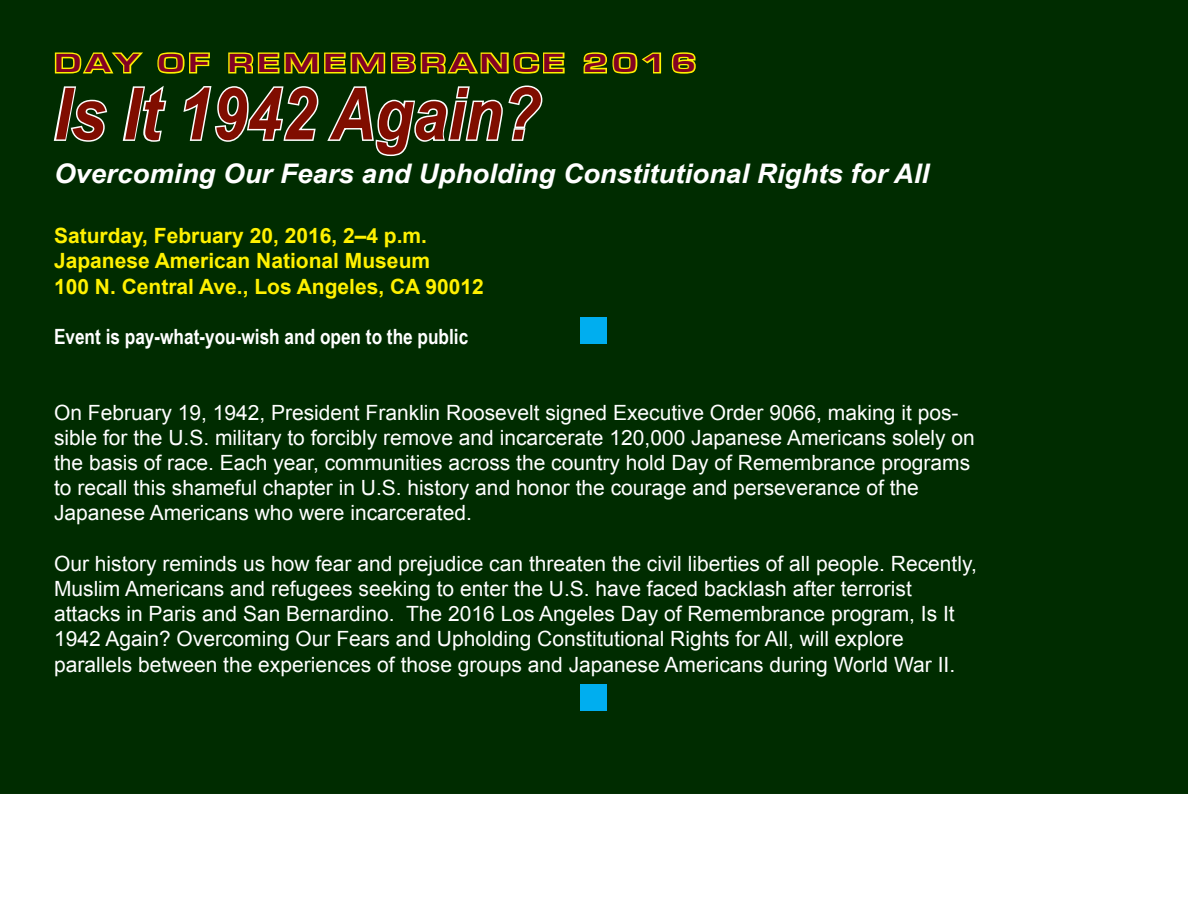
<style>
.page{position:relative;width:1188px;height:918px;background:#fff}
.page>*{position:absolute;margin:0;border:0;box-sizing:border-box;transform-origin:0 0}
.t1{font:italic 700 72px "Arial Narrow";color:#800d00;scale:1.05 1}
.t2{font:italic 700 27px "Arial Narrow";color:#fff;scale:1.25 1}
.t3{font:700 27px "Eurostile";letter-spacing:.1em;color:#820123;scale:1.5 1}
.t4{font:21px/25.2px "Arial";color:#fff}
.t5{font:700 21px "Arial";color:#fff101}
.t6{font:700 21px "Arial Narrow";color:#fff}
</style>
<div class="page">
<div style="left:0;top:0;width:1188px;height:794px;background:#002c00"></div>
<svg style="left:53px;top:50px;width:93px;height:26px;background:#627700"></svg>
<svg style="left:156px;top:50px;width:55px;height:26px"></svg>
<svg style="left:227px;top:50px;width:339px;height:26px;background:#7b8b00"></svg>
<svg style="left:581px;top:50px;width:82px;height:26px;background:#6e8100"></svg>
<svg style="left:670px;top:50px;width:28px;height:26px"></svg>
<svg style="left:52px;top:85px;width:57px;height:58px"></svg>
<svg style="left:121px;top:82px;width:47px;height:62px"></svg>
<svg style="left:182px;top:84px;width:362px;height:74px"></svg>
<div style="left:580px;top:684px;width:28px;height:27px;background:#00aeef"></div>
<div style="left:580px;top:317px;width:28px;height:27px;background:#00aeef"></div>
<p class="t3" style="left:54px;top:48px;width:430px">DAY OF REMEMBRANCE 2016</p>
<p class="t1" style="left:54px;top:60px;width:465px">Is It 1942 Again?</p>
<p class="t2" style="left:54px;top:153px;width:702px">Overcoming Our Fears and Upholding Constitutional Rights for All</p>
<p class="t5" style="left:54px;top:222px;width:375px">Saturday, February 20, 2016, 2–4 p.m.</p>
<p class="t5" style="left:54px;top:247px;width:378px">Japanese American National Museum</p>
<p class="t5" style="left:54px;top:272px;width:431px">100 N. Central Ave., Los Angeles, CA 90012</p>
<p class="t6" style="left:54px;top:321px;width:416px">Event is pay-what-you-wish and open to the public</p>
<p class="t4" style="left:54px;top:400px;width:922px">On February 19, 1942, President Franklin Roosevelt signed Executive Order 9066, making it pos&shy;sible for the U.S. military to forcibly remove and incarcerate 120,000 Japanese Americans solely on the basis of race. Each year, communities across the country hold Day of Remembrance programs to recall this shameful chapter in U.S. history and honor the courage and perseverance of the</p>
<p class="t4" style="left:54px;top:501px;width:419px">Japanese Americans who were incarcerated.</p>
<p class="t4" style="left:54px;top:551px;width:924px">Our history reminds us how fear and prejudice can threaten the civil liberties of all people. Recently,<br>Muslim Americans and refugees seeking to enter the U.S. have faced backlash after terrorist</p>
<p class="t4" style="left:54px;top:602px;width:902px">attacks in Paris and San Bernardino. The 2016 Los Angeles Day of Remembrance program, Is It<br>1942 Again? Overcoming Our Fears and Upholding Constitutional Rights for All, will explore</p>
<p class="t4" style="left:54px;top:652px;width:903px">parallels between the experiences of those groups and Japanese Americans during World War II.</p>
</div>
